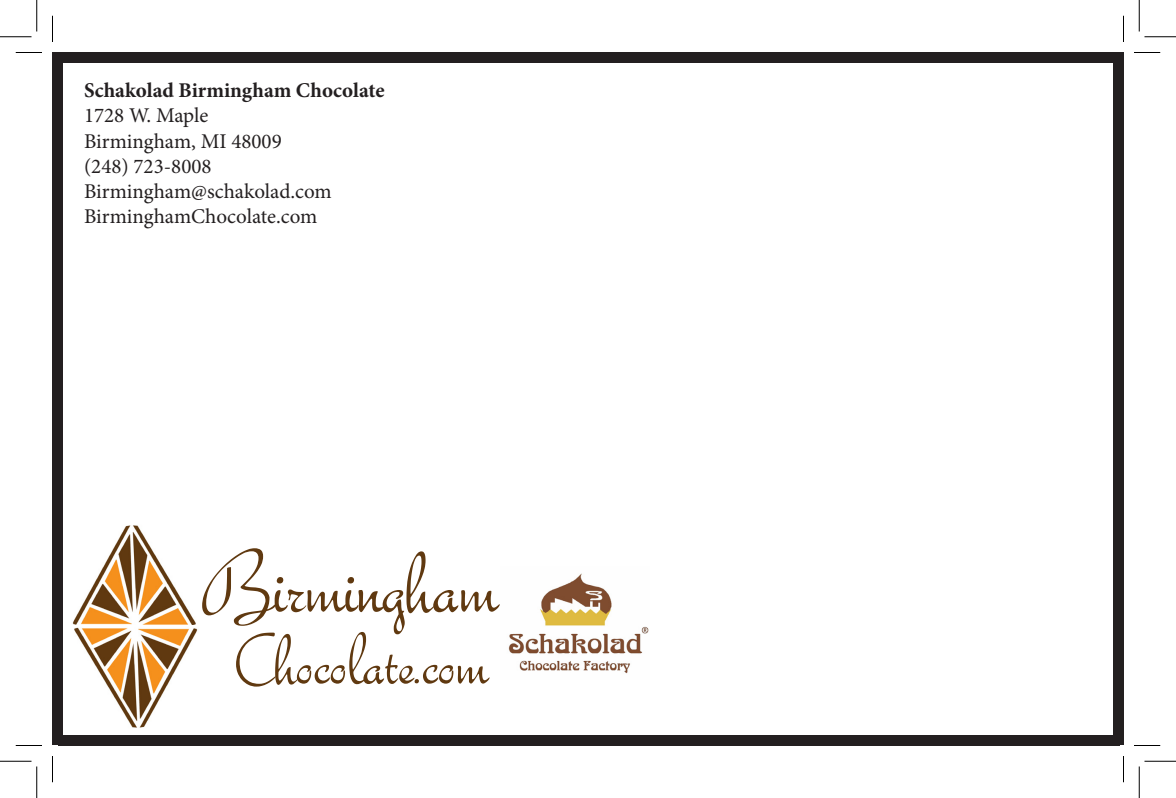
<style>
.page{position:relative;width:1176px;height:798px;background:#fff}
.page>*{position:absolute;margin:0;border:0;box-sizing:border-box;transform-origin:0 0}
.t1{font:91.7px "Bella Donna";color:#603910}
.t2{font:75.42px "Bella Donna";color:#603910}
.t3{font:21px "Minion Pro";color:#231f20}
.t4{font:700 21px "Minion Pro";color:#231f20}
</style>
<div class="page">
<img style="left:72px;top:525px;width:124px;height:100px">
<img style="left:74px;top:627px;width:124px;height:101px">
<div style="left:1113px;top:52px;width:11px;height:694px;background:#231f20"></div>
<div style="left:52px;top:52px;width:11px;height:694px;background:#231f20"></div>
<div style="left:52px;top:52px;width:694px;height:11px;background:#231f20"></div>
<div style="left:425px;top:52px;width:693px;height:11px;background:#231f20"></div>
<div style="left:58px;top:735px;width:693px;height:11px;background:#231f20"></div>
<div style="left:427px;top:735px;width:693px;height:11px;background:#231f20"></div>
<img style="left:508px;top:573px;width:141px;height:101px">
<svg style="left:16px;top:52px;width:26px;height:1px"></svg>
<svg style="left:1134px;top:52px;width:26px;height:1px"></svg>
<svg style="left:16px;top:745px;width:26px;height:1px"></svg>
<svg style="left:1134px;top:745px;width:26px;height:1px"></svg>
<svg style="left:52px;top:16px;width:1px;height:26px"></svg>
<svg style="left:52px;top:756px;width:1px;height:26px"></svg>
<svg style="left:1123px;top:16px;width:1px;height:26px"></svg>
<svg style="left:1123px;top:756px;width:1px;height:26px"></svg>
<hr style="left:0;top:36px;width:32px;height:1px;background:#000">
<hr style="left:1144px;top:36px;width:32px;height:1px;background:#000">
<hr style="left:0;top:761px;width:32px;height:1px;background:#000">
<hr style="left:1144px;top:761px;width:32px;height:1px;background:#000">
<hr style="left:36px;top:0;width:1px;height:32px;background:#000">
<hr style="left:36px;top:766px;width:1px;height:32px;background:#000">
<hr style="left:1139px;top:0;width:1px;height:32px;background:#000">
<hr style="left:1139px;top:766px;width:1px;height:32px;background:#000">
<p class="t4" style="left:84px;top:76px;width:302px">Schakolad Birmingham Chocolate</p>
<p class="t3" style="left:84px;top:102px;width:126px">1728 W. Maple</p>
<p class="t3" style="left:84px;top:127px;width:199px">Birmingham, MI 48009</p>
<p class="t3" style="left:84px;top:152px;width:129px">(248) 723-8008</p>
<p class="t3" style="left:84px;top:177px;width:249px">Birmingham@schakolad.com</p>
<p class="t3" style="left:84px;top:202px;width:235px">BirminghamChocolate.com</p>
<p class="t1" style="left:200px;top:532px;width:298px">Birmingham</p>
<p class="t2" style="left:233px;top:618px;width:254px">Chocolate.com</p>
</div>
